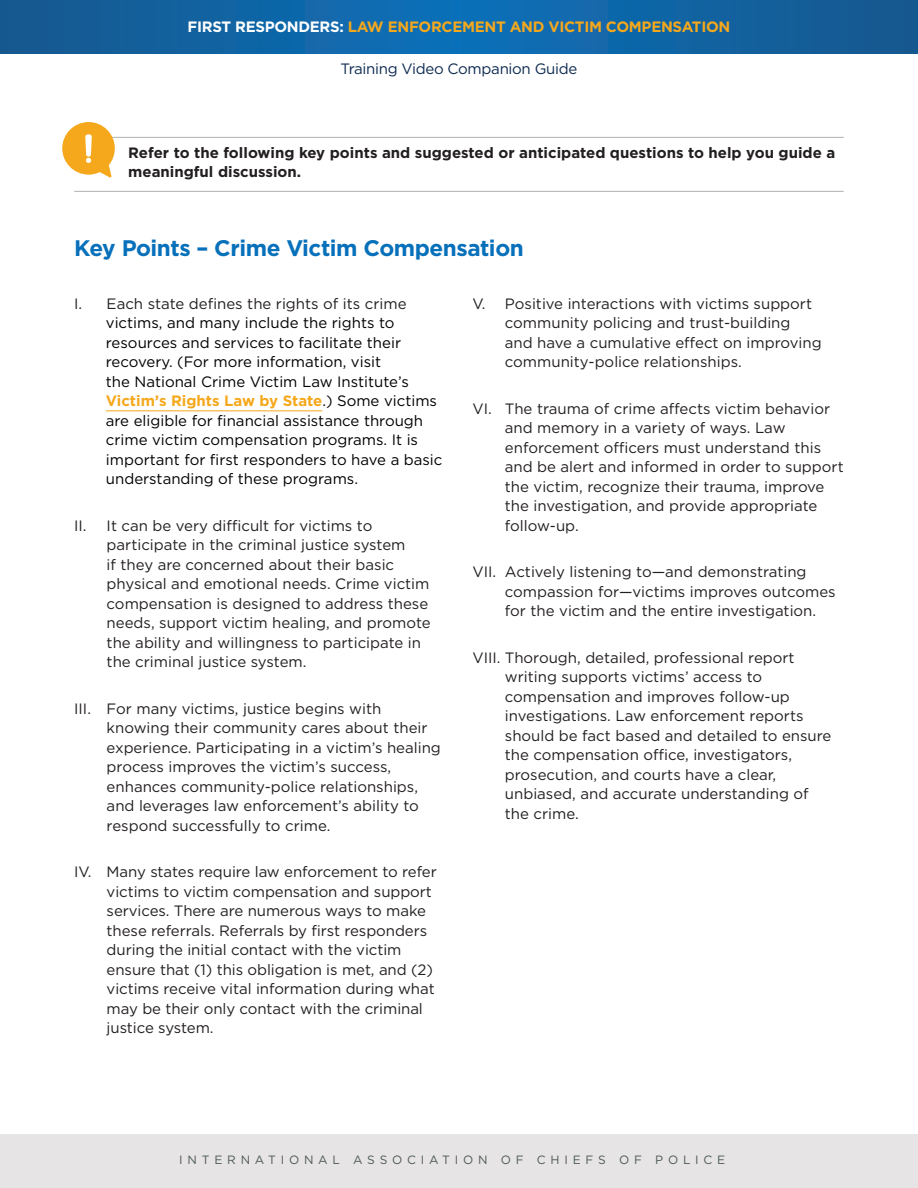
<style>
.page{position:relative;width:918px;height:1188px;background:#fff}
.page>*{position:absolute;margin:0;border:0;box-sizing:border-box;transform-origin:0 0}
.Head{font:700 22.5px "Gotham";letter-spacing:-.02em;color:#0770ba}
.t1{font:15px/19.5px "Gotham";color:#231f20}
.t2{font:15px/19.5px "Gotham";color:#000}
.Callout{font:700 15px/19.5px "Gotham";color:#231f20}
.t3{font:700 15px "Gotham";letter-spacing:-.02em;color:#f5a81c}
.t4{font:15px "Gotham";letter-spacing:-.02em;color:#0e2b51}
.t5{font:12px "Gotham";letter-spacing:.4em;color:#4d5858}
.s1{color:#fff}
.s2{font-weight:700;color:#f5a81c}
</style>
<div class="page">
<div style="left:0;top:1134px;width:918px;height:54px;background:#e6e4e4"></div>
<svg style="left:0;top:0;width:918px;height:53px;background:#1163a2"></svg>
<hr style="left:74px;top:137px;width:770px;height:1px;background:#b0b0af">
<hr style="left:74px;top:191px;width:770px;height:1px;background:#b0b0af">
<svg style="left:62px;top:122px;width:53px;height:55px"></svg>
<hr style="left:106px;top:410px;width:216px;height:1px;background:#f5a81c">
<p class="t3" style="left:188px;top:17px;width:544px"><span class="s1">FIRST RESPONDERS:</span> LAW ENFORCEMENT AND VICTIM COMPENSATION</p>
<p class="t4" style="left:341px;top:59px;width:238px">Training Video Companion Guide</p>
<p class="Callout" style="left:128px;top:143px;width:709px">Refer to the following key points and suggested or anticipated questions to help you guide a meaningful discussion.</p>
<p class="Head" style="left:74px;top:233px;width:451px">Key Points – Crime Victim Compensation</p>
<p class="t1" style="left:74px;top:293px;width:334px">I. Each state defines the rights of its crime</p>
<p class="t1" style="left:505px;top:293px;width:318px;text-indent:-32px">V. Positive interactions with victims support community policing and trust-building and have a cumulative effect on improving community-police relationships.</p>
<p class="t1" style="left:505px;top:398px;width:340px;text-indent:-32px">VI. The trauma of crime affects victim behavior and memory in a variety of ways. Law enforcement officers must understand this and be alert and informed in order to support the victim, recognize their trauma, improve the investigation, and provide appropriate follow-up.</p>
<p class="t1" style="left:505px;top:562px;width:332px;text-indent:-32px">VII. Actively listening to—and demonstrating compassion for—victims improves outcomes for the victim and the entire investigation.</p>
<p class="t1" style="left:505px;top:647px;width:328px;text-indent:-32px">VIII. Thorough, detailed, professional report writing supports victims’ access to compensation and improves follow-up investigations. Law enforcement reports should be fact based and detailed to ensure the compensation office, investigators, prosecution, and courts have a clear, unbiased, and accurate understanding of the crime.</p>
<p class="t2" style="left:106px;top:313px;width:338px">victims, and many include the rights to resources and services to facilitate their recovery. (For more information, visit<br>the National Crime Victim Law Institute’s <span class="s2">Victim’s Rights Law by State</span>.) Some victims are eligible for financial assistance through crime victim compensation programs. It is important for first responders to have a basic understanding of these programs.</p>
<p class="t1" style="left:107px;top:515px;width:326px;text-indent:-32px">II. It can be very difficult for victims to participate in the criminal justice system<br>if they are concerned about their basic physical and emotional needs. Crime victim compensation is designed to address these needs, support victim healing, and promote the ability and willingness to participate in the criminal justice system.</p>
<p class="t1" style="left:107px;top:698px;width:336px;text-indent:-32px">III. For many victims, justice begins with knowing their community cares about their experience. Participating in a victim’s healing process improves the victim’s success, enhances community-police relationships, and leverages law enforcement’s ability to respond successfully to crime.</p>
<p class="t1" style="left:107px;top:862px;width:332px;text-indent:-32px">IV. Many states require law enforcement to refer victims to victim compensation and support services. There are numerous ways to make these referrals. Referrals by first responders during the initial contact with the victim ensure that (1) this obligation is met, and (2) victims receive vital information during what may be their only contact with the criminal justice system.</p>
<p class="t5" style="left:179px;top:1152px;width:548px">INTERNATIONAL ASSOCIATION OF CHIEFS OF POLICE</p>
</div>
